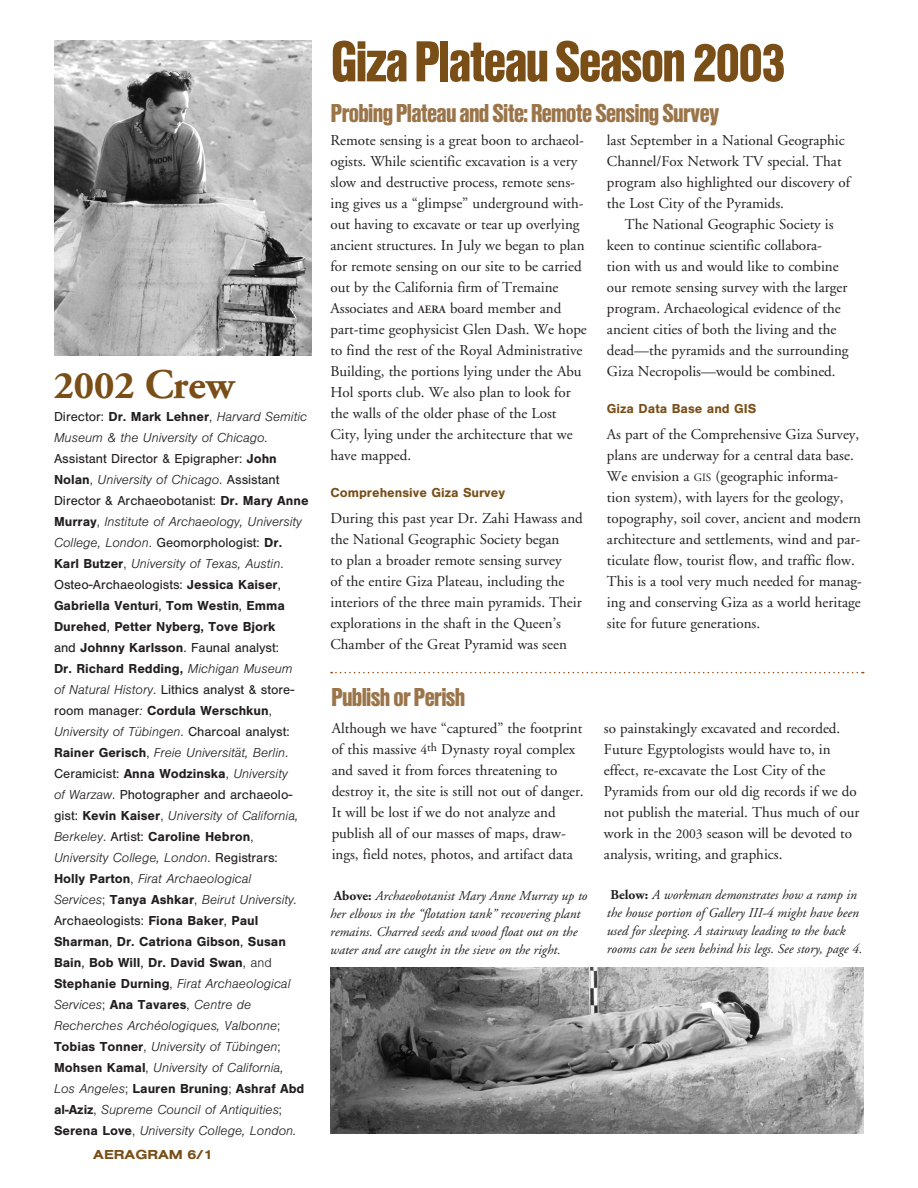
<style>
.page{position:relative;width:918px;height:1188px;background:#fff}
.page>*{position:absolute;margin:0;border:0;box-sizing:border-box;transform-origin:0 0}
.t1{font:60px "Nimbus San P Blac Cond";color:#7a4e17}
.t2{font:700 39px "Adobe Garamond";color:#7a4e17}
.t3{font:27px "Nimbus San P Blac Cond";color:#9b7549}
.t4{font:15px/21px "Adobe Garamond";color:#231f20}
.t5{font:13.5px/21px "Nimbus San T Ligh Ital";color:#231f20}
.t6{font:700 13.5px/21px "Nimbus San T";color:#231f20}
.t7{font:italic 13.5px/18px "Adobe Garamond";color:#231f20}
.t8{font:13.5px/21px "Nimbus San T";color:#231f20}
.t9{font:700 13.5px "Nimbus San T";color:#7a4e17}
.t10{font:13.5px "Nimbus San T Bold Exte";color:#7a4e17}
.s1{font-size:42px}
.s2{font-family:"Nimbus San T"}
.s3{font-family:"Nimbus San T";font-weight:700}
.s4{font-family:"Nimbus San T Ligh"}
.s5{font-weight:700}
.s6{font-family:"Nimbus San T Ligh Ital"}
.s7{font-weight:400}
.s8{font-family:"Nimbus San T Ligh Ital";font-weight:400}
.s9{font-family:"Nimbus San T Ligh";font-weight:400}
.s10{font-size:55.5px}
.s11{font-weight:600;font-size:11.25px}
.s12{font-size:13.5px}
.s13{font-size:11.25px}
.s14{font-weight:700;font-style:normal}
</style>
<div class="page">
<img style="left:54px;top:40px;width:257px;height:315px">
<svg style="left:331px;top:672px;width:533px;height:1px"></svg>
<img style="left:330px;top:967px;width:534px;height:167px">
<h2 class="t2" style="left:54px;top:365px;width:182px">2002 <span class="s1">Crew</span></h2>
<p class="t5" style="left:54px;top:406px;width:255px"><span class="s2">Director:</span> <span class="s3">Dr. Mark Lehner</span><span class="s4">,</span> Harvard Semitic<br>Museum &amp; the University of Chicago.</p>
<p class="t8" style="left:54px;top:448px;width:224px">Assistant Director &amp; Epigrapher: <span class="s5">John</span></p>
<p class="t5" style="left:54px;top:469px;width:227px"><span class="s3">Nolan</span><span class="s4">,</span> University of Chicago<span class="s4">.</span> <span class="s2">Assistant</span></p>
<p class="t8" style="left:54px;top:490px;width:256px">Director &amp; Archaeobotanist: <span class="s5">Dr. Mary Anne</span></p>
<p class="t5" style="left:54px;top:511px;width:249px"><span class="s3">Murray</span><span class="s4">,</span> Institute of Archaeology, University</p>
<p class="t8" style="left:54px;top:532px;width:230px"><span class="s6">College, London</span><span class="s4">.</span> Geomorphologist: <span class="s5">Dr.</span></p>
<p class="t5" style="left:54px;top:553px;width:231px"><span class="s3">Karl Butzer</span><span class="s4">,</span> University of Texas, Austin<span class="s4">.</span></p>
<p class="t6" style="left:54px;top:573px;width:242px"><span class="s7">Osteo-Archaeologists:</span> Jessica Kaiser<span class="s7">, </span>Gabriella Venturi<span class="s7">,</span> Tom Westin<span class="s7">,</span> Emma Durehed<span class="s7">,</span> Petter Nyberg, Tove Bjork <span class="s7">and</span> Johnny Karlsson<span class="s7">. Faunal analyst:<br></span>Dr. Richard Redding, <span class="s8">Michigan Museum of Natural History</span><span class="s9">.</span> <span class="s7">Lithics analyst &amp; store&shy;room manager</span><span class="s8">:</span> Cordula Werschkun<span class="s9">,</span></p>
<p class="t5" style="left:54px;top:721px;width:237px">University of Tübingen<span class="s4">.</span> <span class="s2">Charcoal analyst:<br></span><span class="s3">Rainer Gerisch</span><span class="s4">,</span> Freie Universität, Berlin<span class="s4">.</span></p>
<p class="t8" style="left:54px;top:763px;width:240px">Ceramicist: <span class="s5">Anna Wodzinska</span><span class="s4">,</span> <span class="s6">University of Warzaw</span><span class="s4">.</span> Photographer and archaeolo-</p>
<p class="t5" style="left:54px;top:805px;width:246px"><span class="s2">gist:</span> <span class="s3">Kevin Kaiser</span><span class="s4">,</span> University of California,</p>
<p class="t6" style="left:54px;top:825px;width:201px"><span class="s8">Berkeley</span><span class="s9">.</span> <span class="s7">Artist:</span> Caroline Hebron<span class="s9">,</span></p>
<p class="t5" style="left:54px;top:847px;width:245px">University College, London<span class="s4">.</span> <span class="s2">Registrars:<br></span><span class="s3">Holly Parton</span><span class="s4">,</span> Firat Archaeological<br>Services<span class="s4">;</span> <span class="s3">Tanya Ashkar</span><span class="s4">,</span> Beirut University.</p>
<p class="t6" style="left:54px;top:909px;width:234px"><span class="s7">Archaeologists:</span> Fiona Baker<span class="s7">,</span> Paul<br>Sharman<span class="s7">,</span> Dr. Catriona Gibson<span class="s7">,</span> Susan<br>Bain<span class="s7">,</span> Bob Will<span class="s7">,</span> Dr. David Swan<span class="s9">, and</span></p>
<p class="t5" style="left:54px;top:973px;width:238px"><span class="s3">Stephanie Durning</span><span class="s4">,</span> Firat Archaeological Services<span class="s4">;</span> <span class="s3">Ana Tavares</span><span class="s4">,</span> Centre de Recherches Archéologiques, Valbonne<span class="s4">; </span><span class="s3">Tobias Tonner</span><span class="s4">,</span> University of Tübingen<span class="s4">; </span><span class="s3">Mohsen Kamal</span><span class="s4">,</span> University of California,</p>
<p class="t6" style="left:54px;top:1077px;width:252px"><span class="s8">Los Angeles</span><span class="s9">;</span> Lauren Bruning<span class="s9">;</span> Ashraf Abd</p>
<p class="t5" style="left:54px;top:1099px;width:244px"><span class="s3">al-Aziz</span><span class="s4">,</span> Supreme Council of Antiquities<span class="s4">;<br></span><span class="s3">Serena Love</span><span class="s4">,</span> University College, London.</p>
<p class="t10" style="left:93px;top:1147px;width:121px">AERAGRAM 6/1</p>
<h1 class="t1" style="left:332px;top:35px;width:455px">Giza Plateau Season <span class="s10">2003</span></h1>
<h3 class="t3" style="left:331px;top:102px;width:390px">Probing Plateau and Site: Remote Sensing Survey</h3>
<p class="t4" style="left:330px;top:130px;width:258px">Remote sensing is a great boon to archaeol&shy;ogists. While scientific excavation is a very slow and destructive process, remote sens&shy;ing gives us a “glimpse” underground with&shy;out having to excavate or tear up overlying ancient structures. In July we began to plan for remote sensing on our site to be carried out by the California firm of Tremaine Associates and <span class="s11">AERA</span> board member and part-time geophysicist Glen Dash. We hope to find the rest of the Royal Administrative Building, the portions lying under the Abu Hol sports club. We also plan to look for the walls of the older phase of the Lost City, lying under the architecture that we have mapped.</p>
<p class="t9" style="left:330px;top:485px;width:176px">Comprehensive Giza Survey</p>
<p class="t4" style="left:330px;top:508px;width:254px">During this past year Dr. Zahi Hawass and the National Geographic Society began<br>to plan a broader remote sensing survey<br>of the entire Giza Plateau, including the interiors of the three main pyramids. Their explorations in the shaft in the Queen’s Chamber of the Great Pyramid was seen</p>
<h3 class="t3" style="left:332px;top:685px;width:135px">Publish or Perish</h3>
<p class="t4" style="left:332px;top:718px;width:254px">Although we have “captured” the footprint of this massive <span class="s12">4</span><sup>th</sup> Dynasty royal complex and saved it from forces threatening to destroy it, the site is still not out of danger.<br>It will be lost if we do not analyze and publish all of our masses of maps, draw&shy;ings, field notes, photos, and artifact data</p>
<p class="t4" style="left:607px;top:130px;width:245px">last September in a National Geographic Channel/Fox Network TV special. That program also highlighted our discovery of the Lost City of the Pyramids.</p>
<p class="t4" style="left:607px;top:214px;width:243px;text-indent:18px">The National Geographic Society is keen to continue scientific collabora&shy;tion with us and would like to combine our remote sensing survey with the larger program. Archaeological evidence of the ancient cities of both the living and the dead—the pyramids and the surrounding Giza Necropolis—would be combined.</p>
<p class="t9" style="left:607px;top:401px;width:151px">Giza Data Base and GIS</p>
<p class="t4" style="left:607px;top:424px;width:257px">As part of the Comprehensive Giza Survey, plans are underway for a central data base.<br>We envision a <span class="s13">GIS</span> (geographic informa&shy;tion system), with layers for the geology, topography, soil cover, ancient and modern architecture and settlements, wind and par&shy;ticulate flow, tourist flow, and traffic flow.<br>This is a tool very much needed for manag&shy;ing and conserving Giza as a world heritage site for future generations.</p>
<p class="t4" style="left:604px;top:718px;width:257px">so painstakingly excavated and recorded.<br>Future Egyptologists would have to, in effect, re-excavate the Lost City of the Pyramids from our old dig records if we do not publish the material. Thus much of our work in the <span class="s12">2003</span> season will be devoted to analysis, writing, and graphics.</p>
<p class="t7" style="left:330px;top:887px;width:259px"><span class="s14">Above:</span> Archaeobotanist Mary Anne Murray up to her elbows in the “flotation tank” recovering plant remains. Charred seeds and wood float out on the water and are caught in the sieve on the right.</p>
<p class="t7" style="left:607px;top:886px;width:257px"><span class="s14">Below:</span> A workman demonstrates how a ramp in the house portion of Gallery III-4 might have been used for sleeping. A stairway leading to the back rooms can be seen behind his legs. See story, page 4.</p>
</div>
